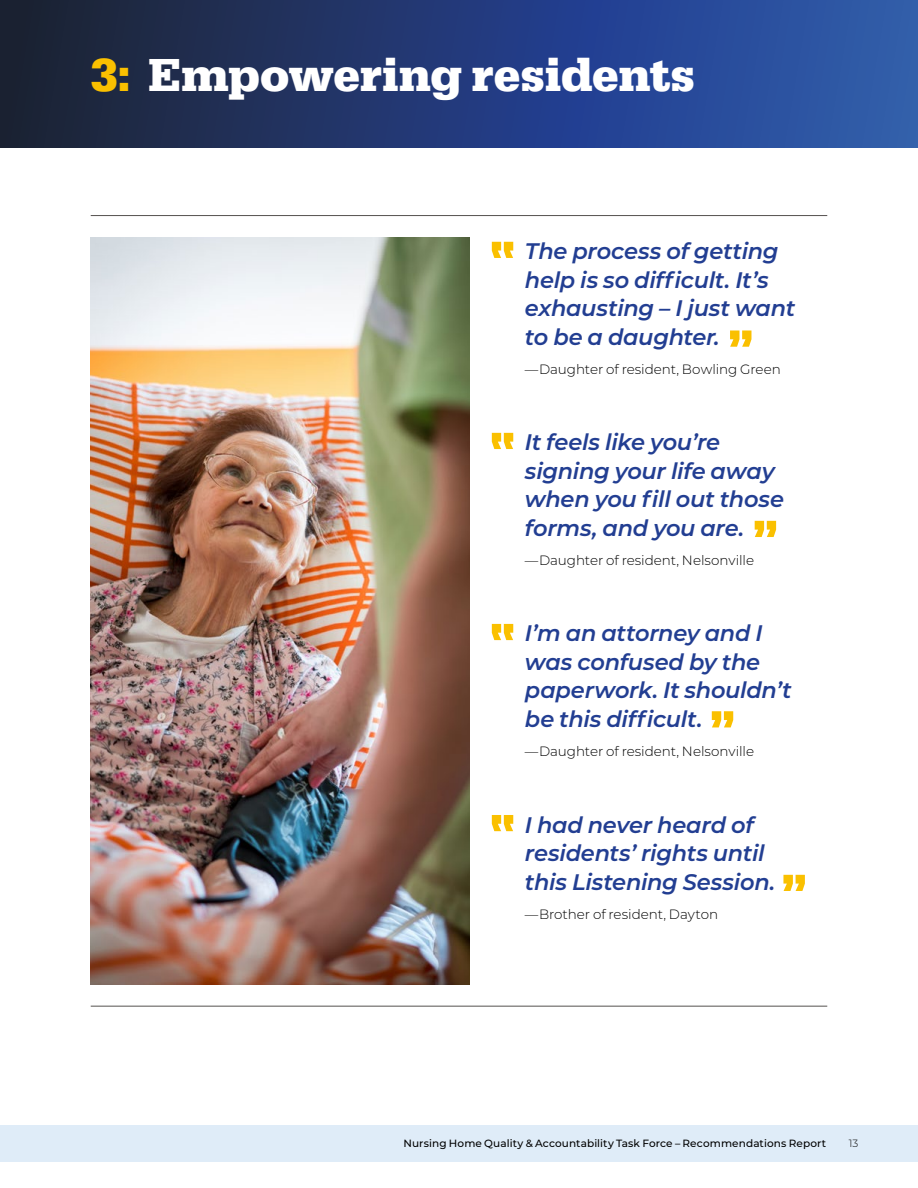
<style>
.page{position:relative;width:918px;height:1188px;background:#fff}
.page>*{position:absolute;margin:0;border:0;box-sizing:border-box;transform-origin:0 0}
.t1{font:700 48px "Serifa";letter-spacing:-.005em;color:#fff}
.t2{font:italic 600 22.5px/28.5px "Montserrat";letter-spacing:-.015em;color:#223e92}
.t3{font:300 13.5px "Montserrat";color:#000}
.t4{font:500 10.5px "Montserrat";letter-spacing:.01em;color:#000}
.t5{font:300 10.5px "Montserrat";color:#000}
.s1{color:#fac000}
</style>
<div class="page">
<div style="left:0;top:1125px;width:918px;height:37px;background:#dfecf8"></div>
<div style="left:0;top:0;width:918px;height:147px;background:linear-gradient(to right,#1a1f36,#2e59b8)"></div>
<hr style="left:91px;top:215px;width:736px;height:1px;background:#55514f">
<hr style="left:91px;top:1006px;width:736px;height:1px;background:#55514f">
<img style="left:91px;top:238px;width:378px;height:746px">
<svg style="left:492px;top:433px;width:21px;height:16px"></svg>
<svg style="left:755px;top:521px;width:21px;height:16px"></svg>
<svg style="left:492px;top:624px;width:21px;height:16px"></svg>
<svg style="left:712px;top:711px;width:21px;height:16px"></svg>
<svg style="left:492px;top:815px;width:21px;height:16px"></svg>
<svg style="left:783px;top:875px;width:22px;height:16px"></svg>
<svg style="left:730px;top:330px;width:21px;height:17px"></svg>
<svg style="left:492px;top:242px;width:21px;height:16px"></svg>
<h1 class="t1" style="left:91px;top:47px;width:606px"><span class="s1">3:</span> Empowering residents</h1>
<p class="t2" style="left:525px;top:236px;width:272px">The process of getting help is so difficult. It’s exhausting – I just want to be a daughter.</p>
<p class="t3" style="left:525px;top:360px;width:257px">—Daughter of resident, Bowling Green</p>
<p class="t2" style="left:525px;top:427px;width:261px">It feels like you’re signing your life away when you fill out those forms, and you are.</p>
<p class="t3" style="left:525px;top:551px;width:231px">—Daughter of resident, Nelsonville</p>
<p class="t2" style="left:525px;top:618px;width:268px">I’m an attorney and I was confused by the paperwork. It shouldn’t be this difficult.</p>
<p class="t3" style="left:525px;top:742px;width:231px">—Daughter of resident, Nelsonville</p>
<p class="t2" style="left:525px;top:809px;width:252px">I had never heard of residents’ rights until this Listening Session.</p>
<p class="t3" style="left:525px;top:905px;width:195px">—Brother of resident, Dayton</p>
<p class="t4" style="left:403px;top:1136px;width:424px">Nursing Home Quality &amp; Accountability Task Force – Recommendations Report</p>
<p class="t5" style="left:849px;top:1136px;width:11px">13</p>
</div>
